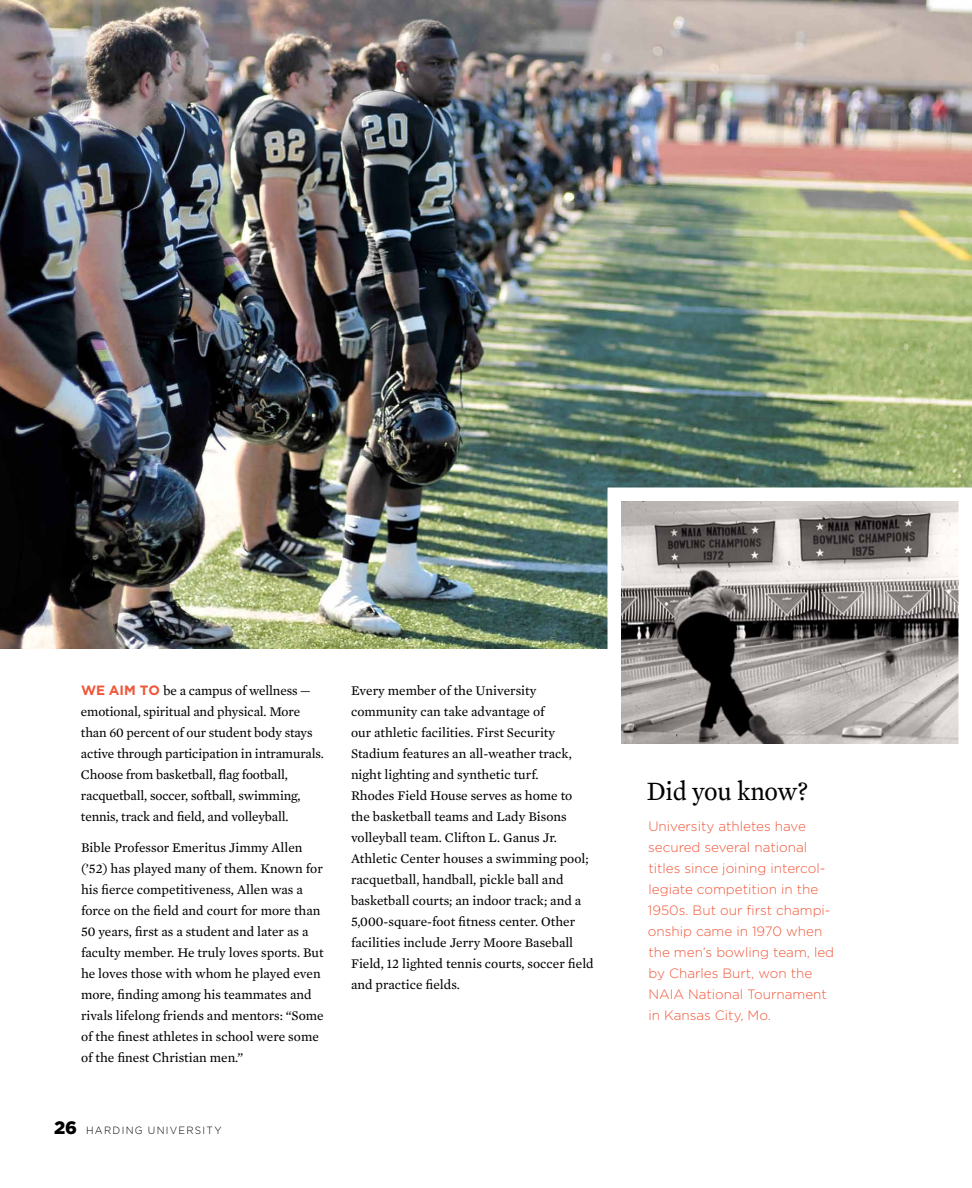
<style>
.page{position:relative;width:972px;height:1188px;background:#fff}
.page>*{position:absolute;margin:0;border:0;box-sizing:border-box;transform-origin:0 0}
.t1{font:27px "Mercury Text G2";letter-spacing:-.01em;color:#000;scale:.95 1}
.t2{font:13.5px/21px "Mercury Text G2";color:#000}
.t3{font:300 13.5px/21px "Gotham";color:#f15638}
.t4{font:300 10.5px "Gotham";letter-spacing:.125em;color:#000;scale:.95 1}
.s1{font-family:"Gotham";font-weight:700;color:#f15638}
.s2{font-weight:900;font-size:18px}
</style>
<div class="page">
<img style="left:0;top:0;width:972px;height:649px">
<svg style="left:601px;top:481px;width:371px;height:263px;background:#9e9c99"></svg>
<p class="t2" style="left:81px;top:679px;width:244px"><span class="s1">WE AIM TO</span> be a campus of wellness — emotional, spiritual and physical. More than 60 percent of our student body stays active through participation in intramurals.<br>Choose from basketball, flag football, racquetball, soccer, softball, swimming, tennis, track and field, and volleyball.</p>
<p class="t2" style="left:81px;top:836px;width:244px">Bible Professor Emeritus Jimmy Allen (’52) has played many of them. Known for his fierce competitiveness, Allen was a force on the field and court for more than 50 years, first as a student and later as a faculty member. He truly loves sports. But he loves those with whom he played even more, finding among his teammates and rivals lifelong friends and mentors: “Some of the finest athletes in school were some of the finest Christian men.”</p>
<p class="t4" style="left:54px;top:1124px;width:178px"><span class="s2">26</span> HARDING UNIVERSITY</p>
<p class="t2" style="left:351px;top:679px;width:244px">Every member of the University community can take advantage of<br>our athletic facilities. First Security Stadium features an all-weather track, night lighting and synthetic turf.<br>Rhodes Field House serves as home to the basketball teams and Lady Bisons volleyball team. Clifton L. Ganus Jr.<br>Athletic Center houses a swimming pool; racquetball, handball, pickle ball and basketball courts; an indoor track; and a 5,000-square-foot fitness center. Other facilities include Jerry Moore Baseball Field, 12 lighted tennis courts, soccer field and practice fields.</p>
<h1 class="t1" style="left:647px;top:771px;width:171px">Did you know?</h1>
<p class="t3" style="left:648px;top:815px;width:188px">University athletes have secured several national titles since joining intercol&shy;legiate competition in the<br>1950s. But our first champi&shy;onship came in 1970 when the men’s bowling team, led by Charles Burt, won the<br>NAIA National Tournament in Kansas City, Mo.</p>
</div>
